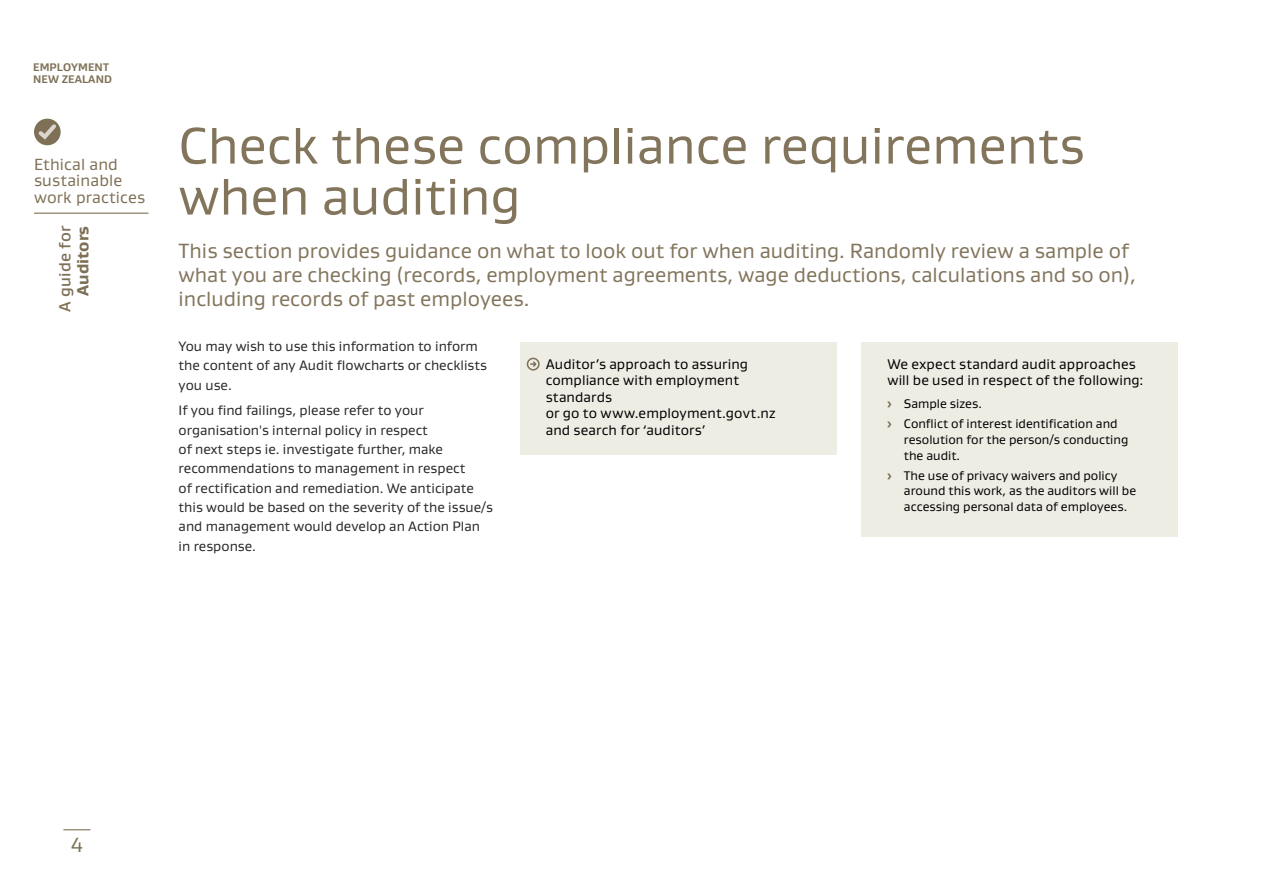
<style>
.page{position:relative;width:1263px;height:893px;background:#fff}
.page>*{position:absolute;margin:0;border:0;box-sizing:border-box;transform-origin:0 0}
.t1{font:52.5px/51px "Gustan";color:#83755c}
.t2{font:21px/24px "Gustan";color:#83755c}
.t3{font:21px "Gustan";color:#7e7056}
.t4{font:16.5px/16.5px "Gustan";letter-spacing:.01em;color:#7e7056}
.t5{font:500 16.5px "Gustan";letter-spacing:.01em;color:#7e7056}
.t6{font:800 16.5px "Gustan";color:#7e7056}
.t7{font:14.25px/16.5px "Gustan";letter-spacing:.005em;color:#000}
.t8{font:13.95px/19.4px "Gustan";color:#292829}
.t9{font:12.75px/15.8px "Gustan";color:#000}
.t10{font:700 11.25px/11.2px "Gustan";letter-spacing:.01em;color:#7e7056}
.s1{font-weight:700;color:#7e7056}
</style>
<div class="page">
<div style="left:34px;top:119px;width:27px;height:26px;background:#7e7056;border-radius:50%"></div>
<svg style="left:35px;top:121px;width:25px;height:21px"></svg>
<hr style="left:34px;top:213px;width:115px;height:1px;background:#7e7056">
<svg style="left:63px;top:829px;width:27px;height:1px"></svg>
<div style="left:520px;top:342px;width:316px;height:112px;background:#eeede4"></div>
<div style="left:862px;top:342px;width:316px;height:195px;background:#eeede4"></div>
<div style="left:527px;top:358px;width:13px;height:13px;border:2px solid #7e7056;border-radius:50%"></div>
<svg style="left:531px;top:360px;width:7px;height:8px"></svg>
<p class="t10" style="left:33px;top:62px;width:80px">EMPLOYMENT<br>NEW ZEALAND</p>
<p class="t4" style="left:34px;top:156px;width:113px">Ethical and sustainable work practices</p>
<p class="t5" style="left:54px;top:312px;width:88px;rotate:-90deg">A guide for</p>
<p class="t6" style="left:72px;top:296px;width:71px;rotate:-90deg">Auditors</p>
<h1 class="t1" style="left:179px;top:119px;width:908px">Check these compliance requirements when auditing</h1>
<h2 class="t2" style="left:179px;top:238px;width:959px">This section provides guidance on what to look out for when auditing. Randomly review a sample of what you are checking (records, employment agreements, wage deductions, calculations and so on), including records of past employees.</h2>
<p class="t8" style="left:179px;top:336px;width:310px">You may wish to use this information to inform the content of any Audit flowcharts or checklists you use.</p>
<p class="t8" style="left:179px;top:400px;width:316px">If you find failings, please refer to your organisation's internal policy in respect<br>of next steps ie. investigate further, make recommendations to management in respect<br>of rectification and remediation. We anticipate this would be based on the severity of the issue/s and management would develop an Action Plan in response.</p>
<p class="t7" style="left:546px;top:355px;width:231px">Auditor’s approach to assuring compliance with employment standards<br>or go to www.employment.govt.nz and search for ‘auditors’</p>
<p class="t7" style="left:887px;top:355px;width:258px">We expect standard audit approaches will be used in respect of the following:</p>
<p class="t9" style="left:887px;top:393px;width:232px;line-height:20px"><span class="s1">›</span> Sample sizes.<br><span class="s1">›</span> Conflict of interest identification and</p>
<p class="t9" style="left:904px;top:431px;width:226px">resolution for the person/s conducting the audit.</p>
<p class="t9" style="left:904px;top:467px;width:234px;text-indent:-17px"><span class="s1">›</span> The use of privacy waivers and policy around this work, as the auditors will be accessing personal data of employees.</p>
<h2 class="t3" style="left:71px;top:831px;width:14px">4</h2>
</div>
